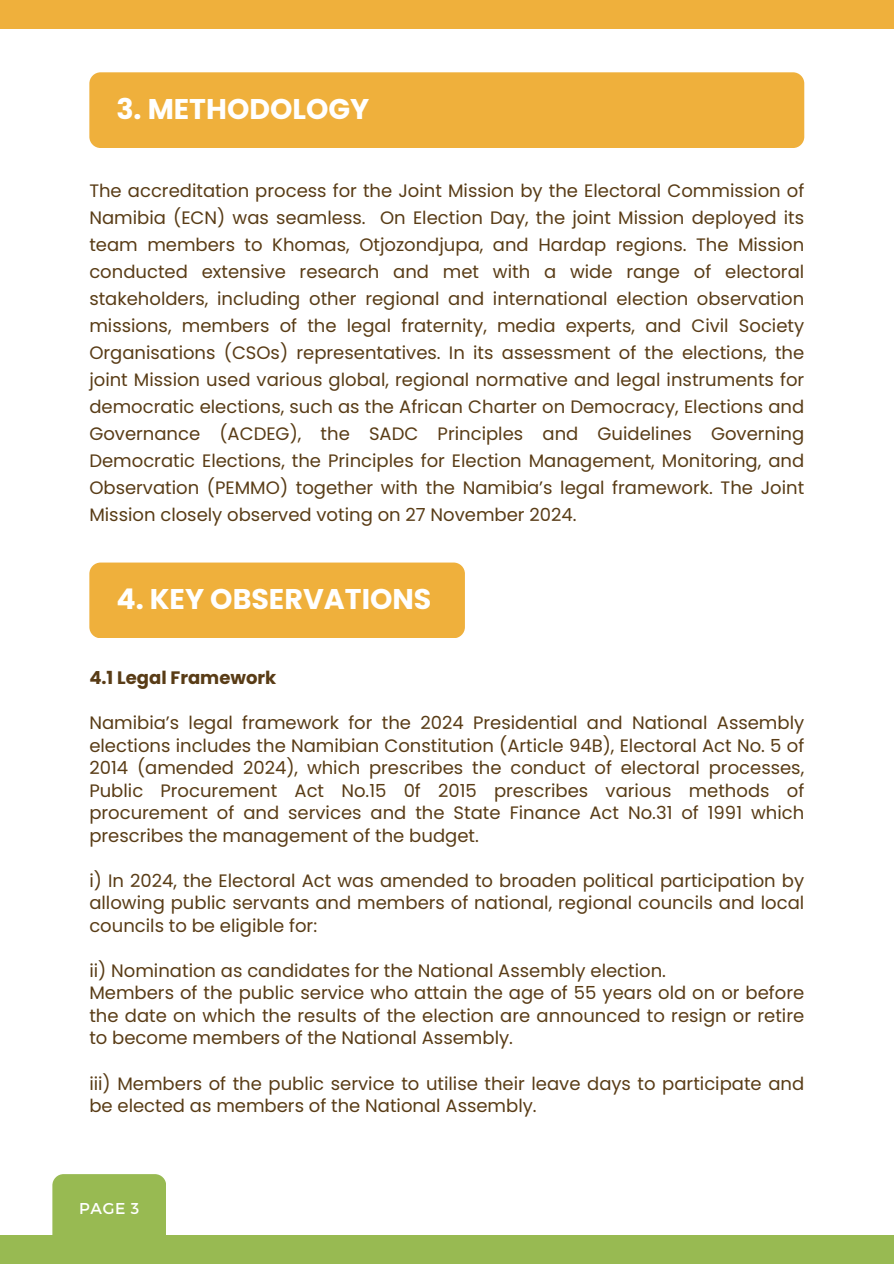
<style>
.page{position:relative;width:894px;height:1264px;background:#fff}
.page>*{position:absolute;margin:0;border:0;box-sizing:border-box;transform-origin:0 0}
.t1{font:700 28.5px "Poppins";color:#fff}
.t2{font:18px/27px "Poppins";color:#593c16;text-align:justify}
.t3{font:700 18px "Poppins";color:#593c16}
.t4{font:15.75px "Montserrat";color:#fff}
</style>
<div class="page">
<div style="left:0;top:0;width:893px;height:29px;background:#efb03c"></div>
<div style="left:52px;top:1174px;width:114px;height:61px;background:#98ba52"></div>
<div style="left:89px;top:72px;width:715px;height:76px;background:#efb03c;border-radius:11px"></div>
<div style="left:89px;top:562px;width:375px;height:76px;background:#efb03c;border-radius:11px"></div>
<div style="left:0;top:1235px;width:893px;height:28px;background:#98ba52"></div>
<h3 class="t1" style="left:116px;top:89px;width:254px">3. METHODOLOGY</h3>
<h1 class="t2" style="left:89px;top:177px;width:716px">The accreditation process for the Joint Mission by the Electoral Commission of Namibia (ECN) was seamless. On Election Day, the joint Mission deployed its team members to Khomas, Otjozondjupa, and Hardap regions. The Mission conducted extensive research and met with a wide range of electoral stakeholders, including other regional and international election observation missions, members of the legal fraternity, media experts, and Civil Society Organisations (CSOs) representatives. In its assessment of the elections, the joint Mission used various global, regional normative and legal instruments for democratic elections, such as the African Charter on Democracy, Elections and Governance (ACDEG), the SADC Principles and Guidelines Governing Democratic Elections, the Principles for Election Management, Monitoring, and Observation (PEMMO) together with the Namibia’s legal framework. The Joint Mission closely observed voting on 27 November 2024.</h1>
<h2 class="t1" style="left:116px;top:579px;width:316px">4. KEY OBSERVATIONS</h2>
<h3 class="t3" style="left:89px;top:665px;width:188px">4.1 Legal Framework</h3>
<h3 class="t2" style="left:89px;top:711px;width:716px;line-height:22.5px">Namibia’s legal framework for the 2024 Presidential and National Assembly elections includes the Namibian Constitution (Article 94B), Electoral Act No. 5 of 2014 (amended 2024), which prescribes the conduct of electoral processes, Public Procurement Act No.15 0f 2015 prescribes various methods of procurement of and services and the State Finance Act No.31 of 1991 which prescribes the management of the budget.</h3>
<h3 class="t2" style="left:89px;top:869px;width:716px;line-height:22.5px">i) In 2024, the Electoral Act was amended to broaden political participation by allowing public servants and members of national, regional councils and local councils to be eligible for:</h3>
<h3 class="t2" style="left:89px;top:959px;width:716px;line-height:22.5px;text-align:left">ii) Nomination as candidates for the National Assembly election.<br>Members of the public service who attain the age of 55 years old on or before the date on which the results of the election are announced to resign or retire to become members of the National Assembly.</h3>
<p class="t2" style="left:89px;top:1071px;width:716px;line-height:22.5px">iii) Members of the public service to utilise their leave days to participate and be elected as members of the National Assembly.</p>
<h1 class="t4" style="left:79px;top:1198px;width:62px">PAGE 3</h1>
</div>
